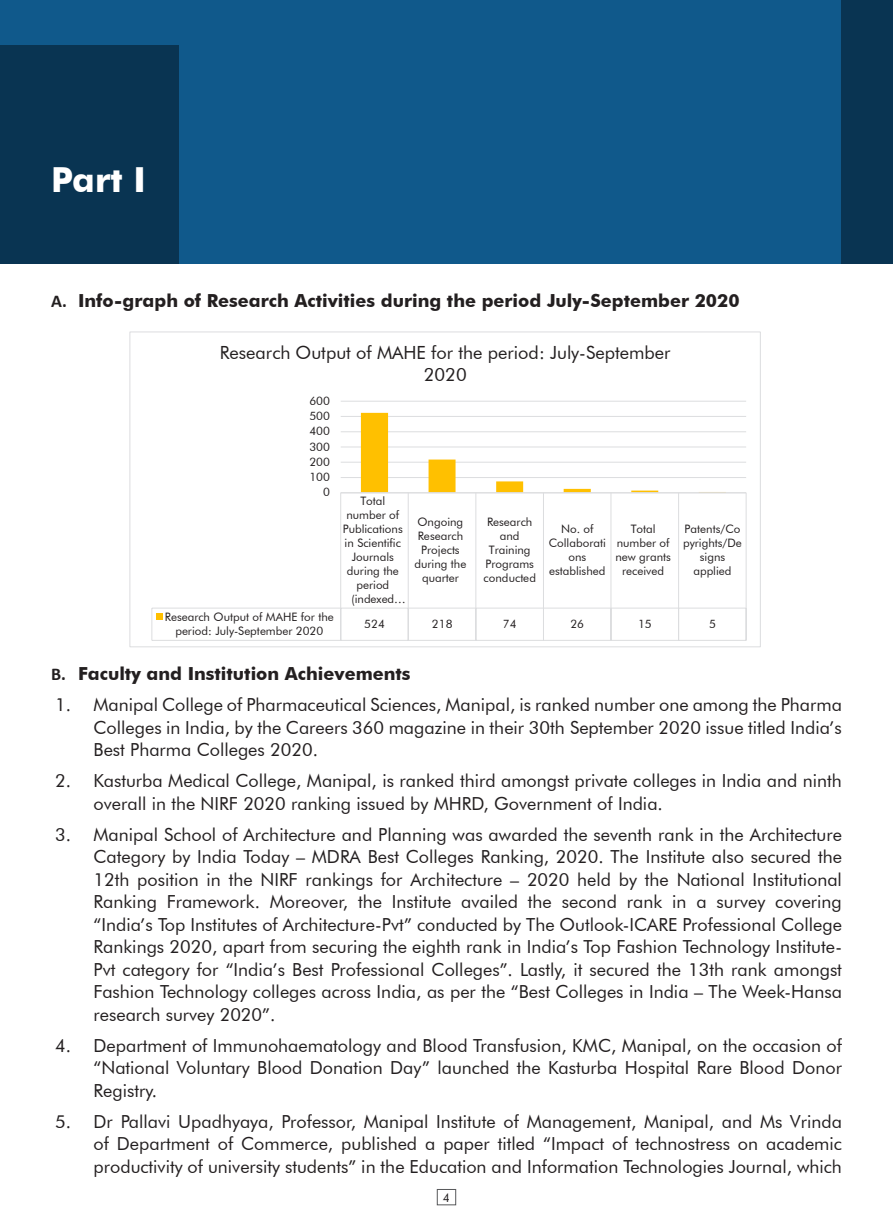
<style>
.page{position:relative;width:893px;height:1225px;background:#fff}
.page>*{position:absolute;margin:0;border:0;box-sizing:border-box;transform-origin:0 0}
.No_Spacing{font:700 34.5px "Futura BT";color:#fff}
.t1{font:18.15px/21.8px "Futura BT";color:#231f20;text-align:center}
.t2{font:18px/22.5px "Futura BT";color:#231f20;text-align:justify}
.t3{font:700 18px "Futura BT";color:#231f20}
.t4{font:12px "Futura BT";color:#231f20}
.t5{font:11.7px/14px "Futura BT";color:#231f20;text-align:center}
.s1{font-family:"Calibri"}
</style>
<div class="page">
<div style="left:437px;top:1189px;width:19px;height:16px;border:1px solid #57585a"></div>
<div style="left:0;top:0;width:893px;height:264px;background:#10598b"></div>
<div style="left:842px;top:0;width:51px;height:264px;background:#093452"></div>
<div style="left:0;top:45px;width:179px;height:219px;background:#093452"></div>
<hr style="left:341px;top:477px;width:405px;height:1px;background:#dcdddf">
<hr style="left:341px;top:462px;width:405px;height:1px;background:#dcdddf">
<hr style="left:341px;top:446px;width:405px;height:1px;background:#dcdddf">
<hr style="left:341px;top:431px;width:405px;height:1px;background:#dcdddf">
<hr style="left:341px;top:416px;width:405px;height:1px;background:#dcdddf">
<hr style="left:341px;top:401px;width:405px;height:1px;background:#dcdddf">
<svg style="left:361px;top:413px;width:365px;height:79px"></svg>
<hr style="left:341px;top:492px;width:405px;height:1px;background:#dcdddf">
<hr style="left:340px;top:493px;width:1px;height:115px;background:#dcdddf">
<hr style="left:408px;top:493px;width:1px;height:115px;background:#dcdddf">
<hr style="left:475px;top:493px;width:1px;height:115px;background:#dcdddf">
<hr style="left:543px;top:493px;width:1px;height:115px;background:#dcdddf">
<hr style="left:610px;top:493px;width:1px;height:115px;background:#dcdddf">
<hr style="left:678px;top:493px;width:1px;height:115px;background:#dcdddf">
<hr style="left:746px;top:493px;width:1px;height:115px;background:#dcdddf">
<hr style="left:152px;top:607px;width:594px;height:1px;background:#dcdddf">
<hr style="left:151px;top:608px;width:1px;height:32px;background:#dcdddf">
<hr style="left:152px;top:640px;width:594px;height:1px;background:#dcdddf">
<hr style="left:340px;top:608px;width:1px;height:32px;background:#dcdddf">
<hr style="left:408px;top:608px;width:1px;height:32px;background:#dcdddf">
<hr style="left:475px;top:608px;width:1px;height:32px;background:#dcdddf">
<hr style="left:543px;top:608px;width:1px;height:32px;background:#dcdddf">
<hr style="left:610px;top:608px;width:1px;height:32px;background:#dcdddf">
<hr style="left:678px;top:608px;width:1px;height:32px;background:#dcdddf">
<hr style="left:746px;top:608px;width:1px;height:32px;background:#dcdddf">
<svg style="left:156px;top:614px;width:6px;height:6px"></svg>
<p class="No_Spacing" style="left:51px;top:159px;width:96px">Part I</p>
<p class="t3" style="left:51px;top:290px;width:690px"><span class="s1">A.</span> Info-graph of Research Activities during the period July-September 2020</p>
<p class="t1" style="left:220px;top:341px;width:452px">Research Output of MAHE for the period: July-September<br>2020</p>
<p class="t5" style="left:309px;top:393px;width:22px">600</p>
<p class="t5" style="left:309px;top:409px;width:22px">500</p>
<p class="t5" style="left:309px;top:424px;width:22px">400</p>
<p class="t5" style="left:309px;top:439px;width:22px">300</p>
<p class="t5" style="left:309px;top:455px;width:22px">200</p>
<p class="t5" style="left:309px;top:470px;width:22px">100</p>
<p class="t5" style="left:323px;top:485px;width:8px">0</p>
<p class="t5" style="left:360px;top:494px;width:26px">Total</p>
<p class="t5" style="left:346px;top:508px;width:54px">number of</p>
<p class="t5" style="left:343px;top:522px;width:62px">Publications</p>
<p class="t5" style="left:345px;top:536px;width:58px">in Scientific</p>
<p class="t5" style="left:352px;top:550px;width:44px">Journals</p>
<p class="t5" style="left:347px;top:564px;width:53px">during the</p>
<p class="t5" style="left:356px;top:578px;width:34px">period</p>
<p class="t5" style="left:351px;top:592px;width:56px">(indexed…</p>
<p class="t5" style="left:414px;top:515px;width:53px">Ongoing<br>Research<br>Projects during the quarter</p>
<p class="t5" style="left:484px;top:515px;width:54px">Research and<br>Training<br>Programs conducted</p>
<p class="t5" style="left:549px;top:522px;width:59px">No. of<br>Collaborati ons established</p>
<p class="t5" style="left:615px;top:522px;width:57px">Total number of new grants received</p>
<p class="t5" style="left:683px;top:522px;width:60px">Patents/Co pyrights/De signs applied</p>
<p class="t5" style="left:165px;top:609px;width:170px">Research Output of MAHE for the period: July-September 2020</p>
<p class="t5" style="left:364px;top:616px;width:22px">524</p>
<p class="t5" style="left:432px;top:616px;width:22px">218</p>
<p class="t5" style="left:503px;top:616px;width:15px">74</p>
<p class="t5" style="left:570px;top:616px;width:15px">26</p>
<p class="t5" style="left:638px;top:616px;width:15px">15</p>
<p class="t5" style="left:709px;top:616px;width:8px">5</p>
<p class="t3" style="left:51px;top:662px;width:361px"><span class="s1">B.</span> Faculty and Institution Achievements</p>
<p class="t2" style="left:94px;top:693px;width:750px;text-indent:-38px">1. Manipal College of Pharmaceutical Sciences, Manipal, is ranked number one among the Pharma Colleges in India, by the Careers 360 magazine in their 30th September 2020 issue titled India’s Best Pharma Colleges 2020.</p>
<p class="t2" style="left:94px;top:769px;width:750px;text-indent:-38px">2. Kasturba Medical College, Manipal, is ranked third amongst private colleges in India and ninth overall in the NIRF 2020 ranking issued by MHRD, Government of India.</p>
<p class="t2" style="left:94px;top:823px;width:750px;text-indent:-38px">3. Manipal School of Architecture and Planning was awarded the seventh rank in the Architecture Category by India Today – MDRA Best Colleges Ranking, 2020. The Institute also secured the 12th position in the NIRF rankings for Architecture – 2020 held by the National Institutional Ranking Framework. Moreover, the Institute availed the second rank in a survey covering “India’s Top Institutes of Architecture-Pvt” conducted by The Outlook-ICARE Professional College Rankings 2020, apart from securing the eighth rank in India’s Top Fashion Technology Institute-Pvt category for “India’s Best Professional Colleges”. Lastly, it secured the 13th rank amongst Fashion Technology colleges across India, as per the “Best Colleges in India – The Week-Hansa research survey 2020”.</p>
<p class="t2" style="left:94px;top:1034px;width:750px;text-indent:-38px">4. Department of Immunohaematology and Blood Transfusion, KMC, Manipal, on the occasion of “National Voluntary Blood Donation Day” launched the Kasturba Hospital Rare Blood Donor Registry.</p>
<p class="t2" style="left:94px;top:1110px;width:750px;text-indent:-38px">5. Dr Pallavi Upadhyaya, Professor, Manipal Institute of Management, Manipal, and Ms Vrinda of Department of Commerce, published a paper titled “Impact of technostress on academic productivity of university students” in the Education and Information Technologies Journal, which</p>
<p class="t4" style="left:443px;top:1190px;width:9px">4</p>
</div>
